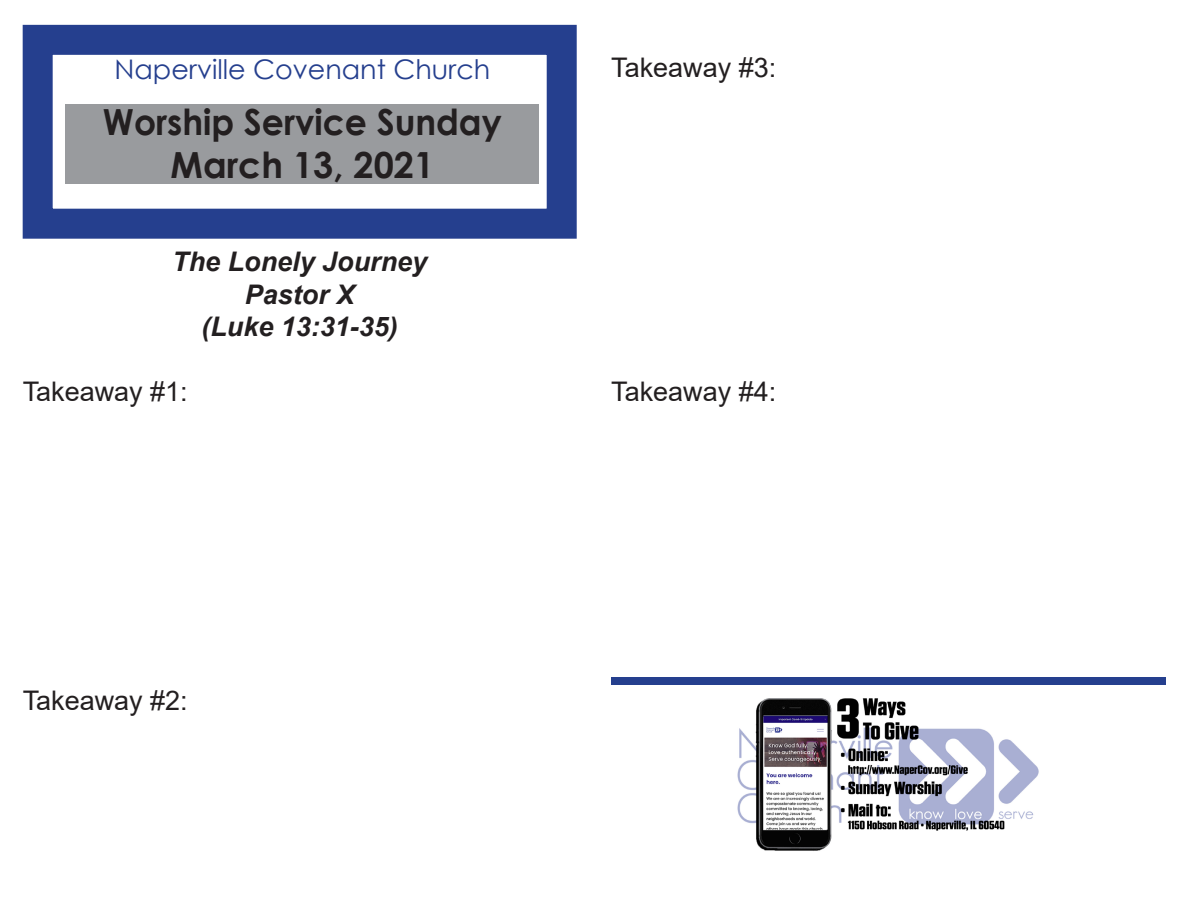
<style>
.page{position:relative;width:1188px;height:918px;background:#fff}
.page>*{position:absolute;margin:0;border:0;box-sizing:border-box;transform-origin:0 0}
.t1{font:700 36px "Century Gothic";color:#231f20;scale:.96 1}
.t2{font:700 36px "Century Gothic";color:#231f20}
.t3{font:27px "Arial";color:#231f20}
.t4{font:italic 700 27px/32.4px "Arial";color:#231f20;text-align:center}
.t5{font:27px "Century Gothic";color:#253f8e}
</style>
<div class="page">
<div style="left:611px;top:677px;width:554px;height:8px;background:#253f8e"></div>
<div style="left:23px;top:25px;width:554px;height:214px;border:30px solid #253f8e"></div>
<div style="left:66px;top:104px;width:473px;height:80px;background:#999b9e"></div>
<img style="left:737px;top:698px;width:302px;height:153px">
<p class="t5" style="left:115px;top:50px;width:377px">Naperville Covenant Church</p>
<p class="t1" style="left:103px;top:95px;width:417px">Worship Service Sunday</p>
<p class="t2" style="left:171px;top:138px;width:265px">March 13, 2021</p>
<p class="t4" style="left:172px;top:246px;width:257px">The Lonely Journey<br>Pastor X</p>
<p class="t4" style="left:201px;top:311px;width:198px">(Luke 13:31-35)</p>
<p class="t3" style="left:23px;top:373px;width:167px">Takeaway #1:</p>
<p class="t3" style="left:611px;top:49px;width:167px">Takeaway #3:</p>
<p class="t3" style="left:611px;top:373px;width:167px">Takeaway #4:</p>
<p class="t3" style="left:23px;top:682px;width:167px">Takeaway #2:</p>
</div>
